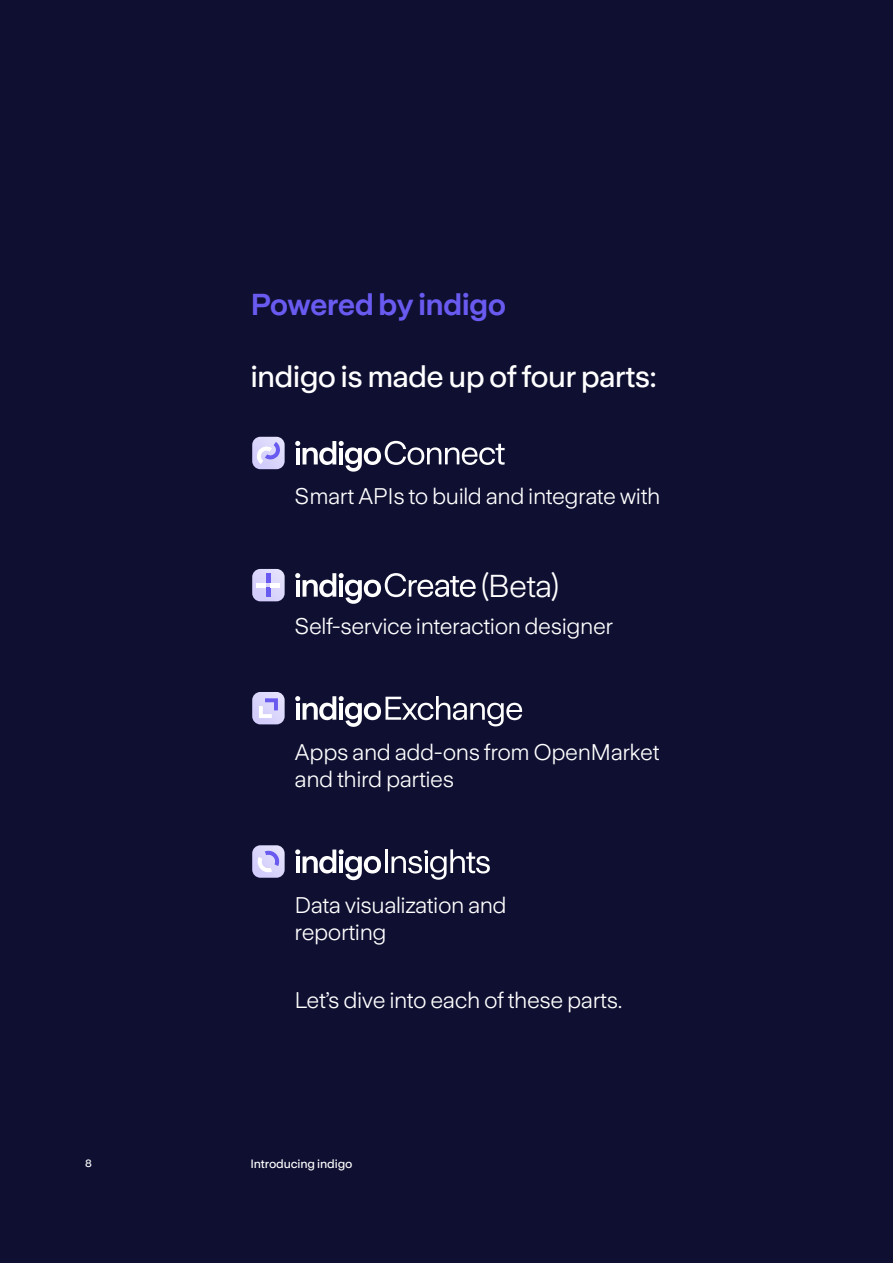
<style>
.page{position:relative;width:893px;height:1263px;background:#0f0f32}
.page>*{position:absolute;margin:0;border:0;box-sizing:border-box;transform-origin:0 0}
.Large_body_15_18{font:31.5px "Universal Sans 400";color:#fff}
.H3_20_24{font:30px "Universal Sans 600";letter-spacing:-.025em;color:#fff}
.H3_20_24-2{font:30px "Universal Sans 800";letter-spacing:-.025em;color:#695af0}
.Large_body_15_18-2{font:22.5px/27px "Universal Sans 400";letter-spacing:-.02em;color:#fff}
.t1{font:12px "Universal Sans 600";letter-spacing:-.01em;color:#fff}
.t2{font:10.5px "Universal Sans 600";color:#fff}
</style>
<div class="page">
<svg style="left:295px;top:696px;width:227px;height:31px"></svg>
<svg style="left:252px;top:692px;width:33px;height:32px"></svg>
<svg style="left:295px;top:849px;width:86px;height:31px"></svg>
<hr style="left:386px;top:850px;width:2px;height:23px;background:#fff">
<svg style="left:391px;top:849px;width:99px;height:31px"></svg>
<svg style="left:252px;top:845px;width:33px;height:33px"></svg>
<svg style="left:295px;top:573px;width:181px;height:31px"></svg>
<svg style="left:252px;top:569px;width:33px;height:32px"></svg>
<svg style="left:295px;top:441px;width:210px;height:31px"></svg>
<svg style="left:252px;top:437px;width:33px;height:32px"></svg>
<p class="H3_20_24-2" style="left:250px;top:287px;width:257px">Powered by indigo</p>
<p class="H3_20_24" style="left:250px;top:359px;width:408px">indigo is made up of four parts:</p>
<p class="Large_body_15_18-2" style="left:295px;top:482px;width:367px">Smart APIs to build and integrate with</p>
<p class="Large_body_15_18" style="left:481px;top:568px;width:80px">(Beta)</p>
<p class="Large_body_15_18-2" style="left:295px;top:613px;width:320px">Self-service interaction designer</p>
<p class="Large_body_15_18-2" style="left:295px;top:739px;width:366px">Apps and add-ons from OpenMarket and third parties</p>
<p class="Large_body_15_18-2" style="left:295px;top:892px;width:214px">Data visualization and reporting</p>
<p class="Large_body_15_18-2" style="left:295px;top:986px;width:329px">Let’s dive into each of these parts.</p>
<p class="t2" style="left:85px;top:1157px;width:8px">8</p>
<p class="t1" style="left:250px;top:1157px;width:104px">Introducing indigo</p>
</div>
